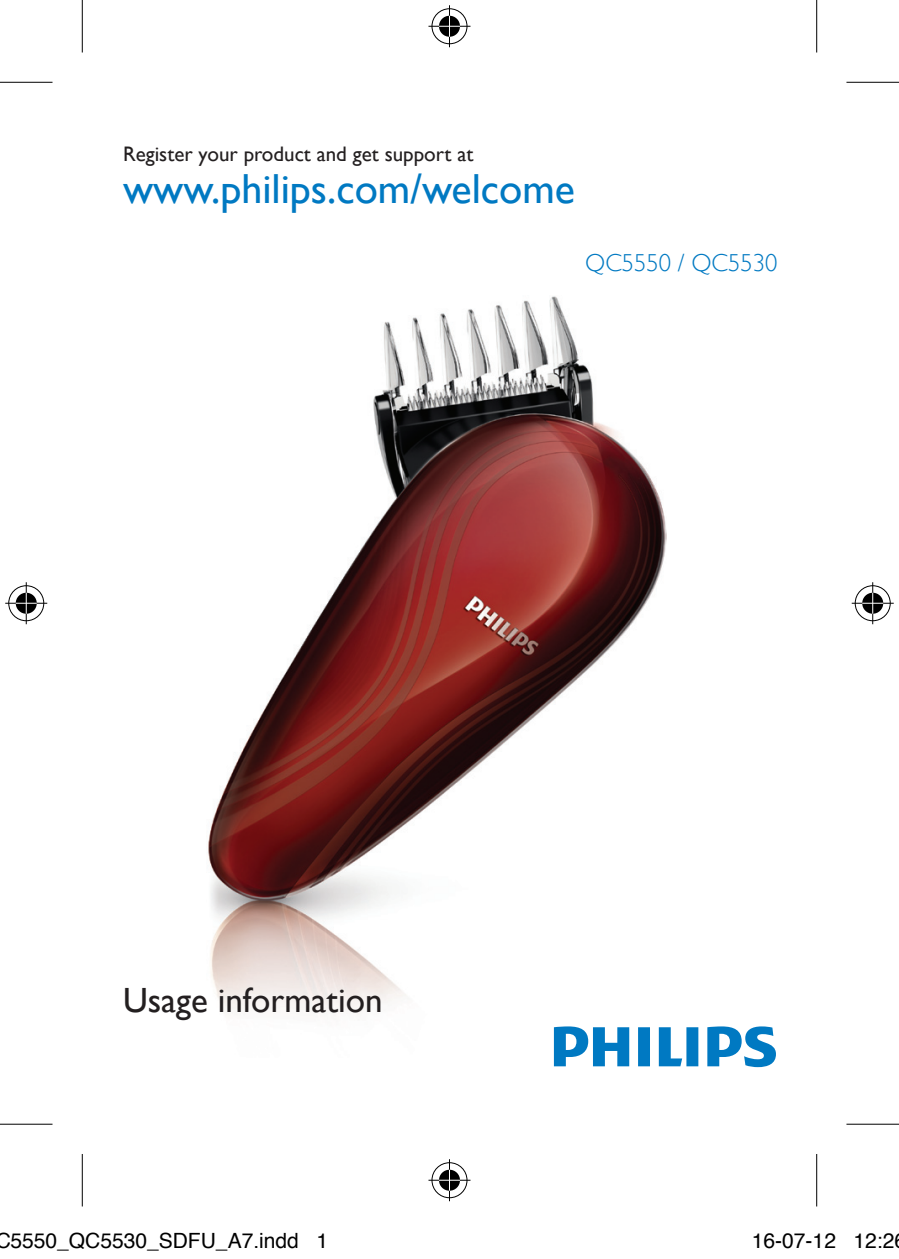
<style>
.page{position:relative;width:899px;height:1259px;background:#fff}
.page>*{position:absolute;margin:0;border:0;box-sizing:border-box;transform-origin:0 0}
.t1{font:42px "Gill Sans Alt One WGL";color:#0079c2}
.t2{font:35px "Gill Sans Alt One WGL";color:#231f20}
.t3{font:24.5px "Gill Sans Alt One WGL Light";color:#0079c2}
.t4{font:21px "Helvetica";color:#000}
.t5{font:21px "Gill Sans Alt One WGL";color:#231f20}
</style>
<div class="page">
<img style="left:208px;top:296px;width:458px;height:761px">
<svg style="left:554px;top:1026px;width:222px;height:41px"></svg>
<svg style="left:0;top:81px;width:52px;height:1px"></svg>
<svg style="left:846px;top:81px;width:53px;height:1px"></svg>
<svg style="left:81px;top:0;width:1px;height:53px"></svg>
<svg style="left:81px;top:1154px;width:1px;height:52px"></svg>
<svg style="left:817px;top:0;width:1px;height:53px"></svg>
<svg style="left:817px;top:1154px;width:1px;height:52px"></svg>
<hr style="left:0;top:82px;width:52px;height:1px;background:#000">
<hr style="left:846px;top:82px;width:53px;height:1px;background:#000">
<hr style="left:0;top:1123px;width:52px;height:2px;background:#000">
<hr style="left:846px;top:1123px;width:53px;height:2px;background:#000">
<hr style="left:82px;top:0;width:1px;height:53px;background:#000">
<hr style="left:82px;top:1154px;width:1px;height:52px;background:#000">
<hr style="left:816px;top:0;width:1px;height:53px;background:#000">
<hr style="left:816px;top:1154px;width:1px;height:52px;background:#000">
<div style="left:430px;top:7px;width:39px;height:39px;border:4px solid #fff;border-radius:50%"></div>
<svg style="left:428px;top:24px;width:42px;height:4px"></svg>
<div style="left:447px;top:5px;width:5px;height:42px;background:#fff"></div>
<div style="left:437px;top:14px;width:25px;height:25px;border:4px solid #fff;border-radius:50%"></div>
<div style="left:431px;top:8px;width:36px;height:36px;border:1px solid #000;border-radius:50%"></div>
<hr style="left:428px;top:26px;width:42px;height:1px;background:#000">
<hr style="left:449px;top:5px;width:1px;height:42px;background:#000">
<svg style="left:439px;top:16px;width:21px;height:21px"></svg>
<div style="left:430px;top:1160px;width:39px;height:40px;border:4px solid #fff;border-radius:50%"></div>
<hr style="left:428px;top:1178px;width:42px;height:4px;background:#fff">
<div style="left:447px;top:1159px;width:5px;height:42px;background:#fff"></div>
<div style="left:437px;top:1167px;width:25px;height:26px;border:4px solid #fff;border-radius:50%"></div>
<div style="left:431px;top:1162px;width:36px;height:36px;border:1px solid #000;border-radius:50%"></div>
<hr style="left:428px;top:1179px;width:42px;height:2px;background:#000">
<hr style="left:449px;top:1159px;width:1px;height:42px;background:#000">
<div style="left:439px;top:1170px;width:21px;height:21px;background:#000;border-radius:50%"></div>
<hr style="left:439px;top:1179px;width:21px;height:2px;background:#fff">
<svg style="left:449px;top:1170px;width:1px;height:21px"></svg>
<div style="left:7px;top:583px;width:39px;height:40px;border:4px solid #fff;border-radius:50%"></div>
<svg style="left:5px;top:601px;width:42px;height:4px"></svg>
<svg style="left:24px;top:582px;width:4px;height:42px"></svg>
<div style="left:14px;top:590px;width:25px;height:26px;border:4px solid #fff;border-radius:50%"></div>
<div style="left:8px;top:585px;width:36px;height:36px;border:1px solid #000;border-radius:50%"></div>
<hr style="left:5px;top:603px;width:42px;height:1px;background:#000">
<hr style="left:26px;top:582px;width:1px;height:42px;background:#000">
<svg style="left:16px;top:593px;width:21px;height:21px"></svg>
<div style="left:853px;top:583px;width:39px;height:40px;border:4px solid #fff;border-radius:50%"></div>
<svg style="left:851px;top:601px;width:42px;height:4px"></svg>
<svg style="left:870px;top:582px;width:5px;height:42px"></svg>
<div style="left:860px;top:590px;width:25px;height:26px;border:4px solid #fff;border-radius:50%"></div>
<div style="left:855px;top:585px;width:35px;height:36px;border:1px solid #000;border-radius:50%"></div>
<hr style="left:851px;top:603px;width:42px;height:1px;background:#000">
<hr style="left:872px;top:582px;width:1px;height:42px;background:#000">
<svg style="left:862px;top:593px;width:21px;height:21px"></svg>
<p class="t5" style="left:123px;top:140px;width:352px">Register your product and get support at</p>
<h1 class="t1" style="left:123px;top:160px;width:453px">www.philips.com/welcome</h1>
<p class="t3" style="left:585px;top:247px;width:194px">QC5550 / QC5530</p>
<h2 class="t2" style="left:123px;top:976px;width:261px">Usage information</h2>
<p class="t4" style="left:-5px;top:1225px;width:334px">C5550_QC5530_SDFU_A7.indd 1</p>
<p class="t4" style="left:752px;top:1225px;width:144px">16-07-12 12:2</p>
</div>
